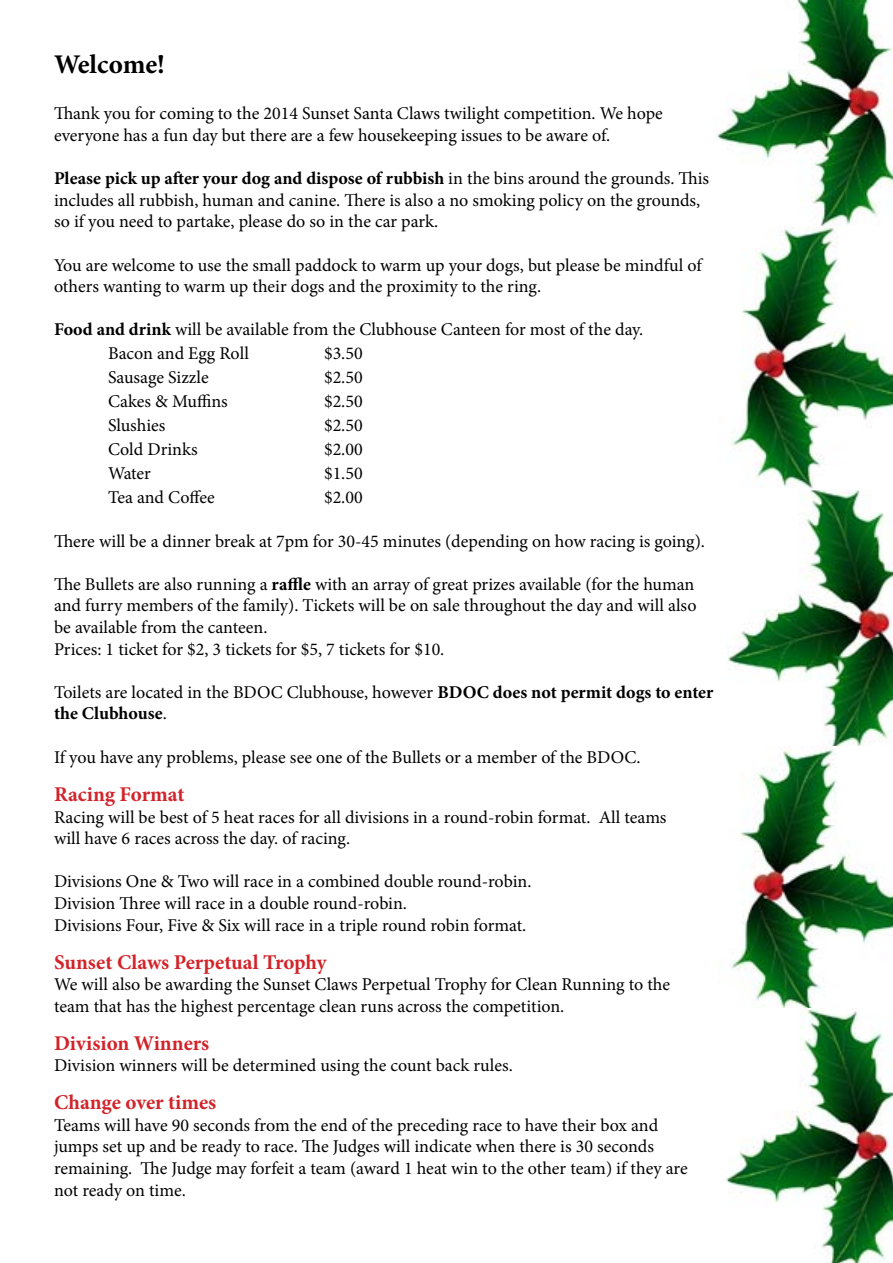
<style>
.page{position:relative;width:893px;height:1263px;background:#fff}
.page>*{position:absolute;margin:0;border:0;box-sizing:border-box;transform-origin:0 0}
.t1{font:700 27px "Minion Pro";color:#000}
.t2{font:700 21px "Minion Pro";color:#d2232a}
.t3{font:18px/21.6px "Minion Pro";color:#000}
.s1{font-weight:700}
</style>
<div class="page">
<img style="left:717px;top:0;width:176px;height:227px">
<img style="left:726px;top:1008px;width:167px;height:255px">
<img style="left:727px;top:490px;width:166px;height:256px">
<img style="left:730px;top:227px;width:163px;height:262px">
<img style="left:718px;top:746px;width:175px;height:262px">
<h1 class="t1" style="left:54px;top:45px;width:112px">Welcome!</h1>
<p class="t3" style="left:54px;top:103px;width:610px">Thank you for coming to the 2014 Sunset Santa Claws twilight competition. We hope everyone has a fun day but there are a few housekeeping issues to be aware of.</p>
<p class="t3" style="left:54px;top:168px;width:657px"><span class="s1">Please pick up after your dog and dispose of rubbish</span> in the bins around the grounds. This includes all rubbish, human and canine. There is also a no smoking policy on the grounds, so if you need to partake, please do so in the car park.</p>
<p class="t3" style="left:54px;top:254px;width:649px">You are welcome to use the small paddock to warm up your dogs, but please be mindful of others wanting to warm up their dogs and the proximity to the ring.</p>
<p class="t3" style="left:108px;top:318px;width:537px;line-height:24px;text-indent:-54px"><span class="s1">Food and drink</span> will be available from the Clubhouse Canteen for most of the day.<br>Bacon and Egg Roll</p>
<p class="t3" style="left:324px;top:343px;width:40px">$3.50</p>
<p class="t3" style="left:108px;top:367px;width:102px">Sausage Sizzle</p>
<p class="t3" style="left:324px;top:367px;width:40px">$2.50</p>
<p class="t3" style="left:108px;top:391px;width:121px">Cakes &amp; Muffins</p>
<p class="t3" style="left:324px;top:391px;width:40px">$2.50</p>
<p class="t3" style="left:108px;top:415px;width:59px">Slushies</p>
<p class="t3" style="left:324px;top:415px;width:40px">$2.50</p>
<p class="t3" style="left:108px;top:439px;width:91px">Cold Drinks</p>
<p class="t3" style="left:324px;top:439px;width:40px">$2.00</p>
<p class="t3" style="left:108px;top:463px;width:44px">Water</p>
<p class="t3" style="left:324px;top:463px;width:40px">$1.50</p>
<p class="t3" style="left:108px;top:487px;width:108px">Tea and Coffee</p>
<p class="t3" style="left:324px;top:487px;width:40px">$2.00</p>
<p class="t3" style="left:54px;top:530px;width:652px">There will be a dinner break at 7pm for 30-45 minutes (depending on how racing is going).</p>
<p class="t3" style="left:54px;top:573px;width:644px">The Bullets are also running a <span class="s1">raffle</span> with an array of great prizes available (for the human and furry members of the family). Tickets will be on sale throughout the day and will also be available from the canteen.<br>Prices: 1 ticket for $2, 3 tickets for $5, 7 tickets for $10.</p>
<p class="t3" style="left:54px;top:681px;width:661px">Toilets are located in the BDOC Clubhouse, however <span class="s1">BDOC does not permit dogs to enter the Clubhouse</span>.</p>
<p class="t3" style="left:54px;top:746px;width:588px">If you have any problems, please see one of the Bullets or a member of the BDOC.</p>
<p class="t2" style="left:54px;top:779px;width:132px">Racing Format</p>
<p class="t3" style="left:54px;top:806px;width:614px">Racing will be best of 5 heat races for all divisions in a round-robin format. All teams will have 6 races across the day. of racing.</p>
<p class="t3" style="left:54px;top:871px;width:479px">Divisions One &amp; Two will race in a combined double round-robin.<br>Division Three will race in a double round-robin.<br>Divisions Four, Five &amp; Six will race in a triple round robin format.</p>
<p class="t2" style="left:54px;top:947px;width:274px">Sunset Claws Perpetual Trophy</p>
<p class="t3" style="left:54px;top:974px;width:618px">We will also be awarding the Sunset Claws Perpetual Trophy for Clean Running to the team that has the highest percentage clean runs across the competition.</p>
<p class="t2" style="left:54px;top:1028px;width:157px">Division Winners</p>
<p class="t3" style="left:54px;top:1055px;width:460px">Division winners will be determined using the count back rules.</p>
<p class="t2" style="left:54px;top:1088px;width:164px">Change over times</p>
<p class="t3" style="left:54px;top:1114px;width:635px">Teams will have 90 seconds from the end of the preceding race to have their box and jumps set up and be ready to race. The Judges will indicate when there is 30 seconds remaining. The Judge may forfeit a team (award 1 heat win to the other team) if they are not ready on time.</p>
</div>
